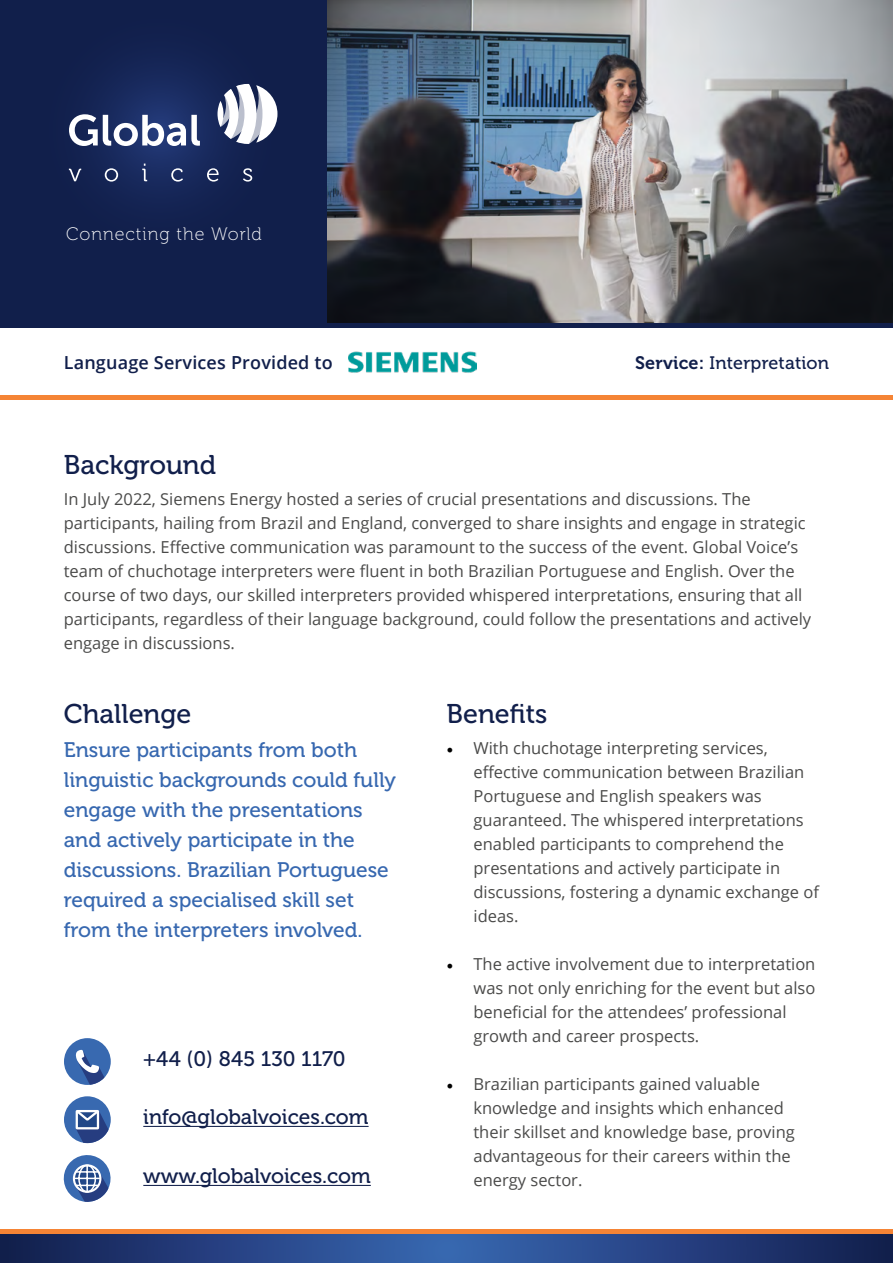
<style>
.page{position:relative;width:893px;height:1263px;background:#fff}
.page>*{position:absolute;margin:0;border:0;box-sizing:border-box;transform-origin:0 0}
.t1{font:27px "Museo 500";color:#111f4b}
.t2{font:21px/30px "Museo 500";color:#3768b0}
.t3{font:21px "Museo 500";color:#111f4b}
.t4{font:600 18px "Open Sans";letter-spacing:.01em;color:#111f4b}
.t5{font:18px "Museo 500";letter-spacing:.01em;color:#111f4b}
.t6{font:18px "Museo 100";letter-spacing:.055em;color:#fff}
.t7{font:16.5px/24px "Open Sans";color:#4a4a49}
.s1{font-family:"Museo 700"}
.s2{font-family:"Minion Pro";font-size:18px;color:#000}
</style>
<div class="page">
<img style="left:326px;top:0;width:567px;height:323px">
<svg style="left:0;top:1234px;width:893px;height:29px;background:#254180"></svg>
<hr style="left:0;top:1230px;width:893px;height:4px;background:#f58435">
<hr style="left:0;top:323px;width:893px;height:4px;background:#111f4b">
<svg style="left:0;top:0;width:326px;height:323px;background:#12204e"></svg>
<svg style="left:217px;top:101px;width:6px;height:26px"></svg>
<svg style="left:220px;top:84px;width:57px;height:60px"></svg>
<svg style="left:69px;top:114px;width:131px;height:32px"></svg>
<svg style="left:69px;top:169px;width:12px;height:12px"></svg>
<svg style="left:105px;top:168px;width:13px;height:14px"></svg>
<svg style="left:142px;top:164px;width:5px;height:17px"></svg>
<svg style="left:171px;top:168px;width:12px;height:14px"></svg>
<svg style="left:207px;top:168px;width:12px;height:14px"></svg>
<svg style="left:243px;top:168px;width:9px;height:14px"></svg>
<hr style="left:143px;top:1126px;width:226px;height:1px;background:#111f4b">
<hr style="left:143px;top:1185px;width:228px;height:1px;background:#111f4b">
<div style="left:64px;top:1096px;width:47px;height:47px;background:#3869b0;border-radius:50%"></div>
<svg style="left:75px;top:1108px;width:34px;height:35px"></svg>
<div style="left:64px;top:1038px;width:47px;height:47px;background:#3869b0;border-radius:50%"></div>
<svg style="left:74px;top:1049px;width:30px;height:36px"></svg>
<hr style="left:0;top:396px;width:893px;height:4px;background:#f58435">
<img style="left:349px;top:327px;width:127px;height:69px">
<svg style="left:63px;top:1155px;width:48px;height:47px"></svg>
<p class="t6" style="left:66px;top:224px;width:197px">Connecting the World</p>
<p class="t4" style="left:64px;top:350px;width:271px">Language Services Provided to</p>
<p class="t5" style="left:635px;top:353px;width:196px"><span class="s1">Service:</span> Interpretation</p>
<h1 class="t1" style="left:64px;top:449px;width:154px">Background</h1>
<p class="t7" style="left:64px;top:487px;width:749px">In July 2022, Siemens Energy hosted a series of crucial presentations and discussions. The participants, hailing from Brazil and England, converged to share insights and engage in strategic discussions. Effective communication was paramount to the success of the event. Global Voice’s team of chuchotage interpreters were fluent in both Brazilian Portuguese and English. Over the course of two days, our skilled interpreters provided whispered interpretations, ensuring that all participants, regardless of their language background, could follow the presentations and actively engage in discussions.</p>
<h1 class="t1" style="left:64px;top:699px;width:129px">Challenge</h1>
<p class="t2" style="left:64px;top:735px;width:334px">Ensure participants from both linguistic backgrounds could fully engage with the presentations and actively participate in the discussions. Brazilian Portuguese required a specialised skill set from the interpreters involved.</p>
<p class="t3" style="left:143px;top:1047px;width:204px">+44 (0) 845 130 1170</p>
<p class="t3" style="left:143px;top:1105px;width:227px">info@globalvoices.com</p>
<p class="t3" style="left:143px;top:1164px;width:229px">www.globalvoices.com</p>
<h1 class="t1" style="left:446px;top:699px;width:103px">Benefits</h1>
<p class="t7" style="left:473px;top:736px;width:347px;text-indent:-27px"><span class="s2">•</span> With chuchotage interpreting services, effective communication between Brazilian Portuguese and English speakers was guaranteed. The whispered interpretations enabled participants to comprehend the presentations and actively participate in discussions, fostering a dynamic exchange of ideas.</p>
<p class="t7" style="left:473px;top:952px;width:343px;text-indent:-27px"><span class="s2">•</span> The active involvement due to interpretation was not only enriching for the event but also beneficial for the attendees’ professional growth and career prospects.</p>
<p class="t7" style="left:473px;top:1072px;width:323px;text-indent:-27px"><span class="s2">•</span> Brazilian participants gained valuable knowledge and insights which enhanced their skillset and knowledge base, proving advantageous for their careers within the energy sector.</p>
</div>
